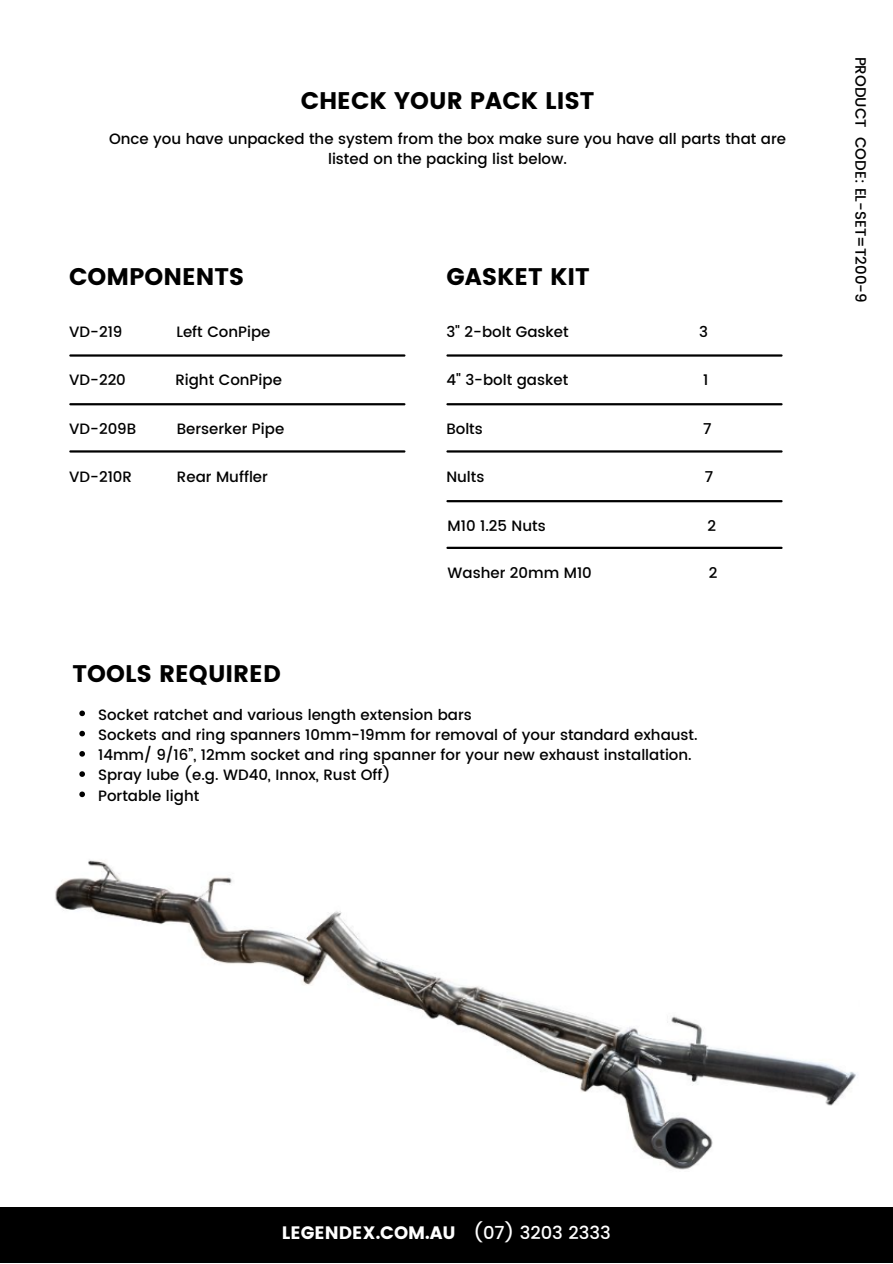
<style>
.page{position:relative;width:893px;height:1264px;background:#fff}
.page>*{position:absolute;margin:0;border:0;box-sizing:border-box;transform-origin:0 0}
.t1{font:24px "Poppins";color:#000}
.t2{font:18px "Poppins";color:#fff}
.t3{font:500 15px/20.2px "Poppins";color:#000;text-align:center}
.s1{font-weight:500}
</style>
<div class="page">
<div style="left:0;top:1207px;width:892px;height:55px;background:#000"></div>
<hr style="left:70px;top:354px;width:334px;height:2px;background:#000">
<hr style="left:70px;top:403px;width:334px;height:2px;background:#000">
<hr style="left:70px;top:450px;width:334px;height:2px;background:#000">
<hr style="left:447px;top:354px;width:334px;height:2px;background:#000">
<hr style="left:447px;top:403px;width:334px;height:2px;background:#000">
<hr style="left:447px;top:450px;width:334px;height:2px;background:#000">
<hr style="left:447px;top:500px;width:334px;height:2px;background:#000">
<hr style="left:447px;top:546px;width:334px;height:3px;background:#000">
<img style="left:55px;top:860px;width:801px;height:310px">
<svg style="left:79px;top:710px;width:6px;height:6px"></svg>
<svg style="left:79px;top:730px;width:6px;height:6px"></svg>
<svg style="left:79px;top:751px;width:6px;height:5px"></svg>
<svg style="left:79px;top:771px;width:6px;height:6px"></svg>
<svg style="left:79px;top:791px;width:6px;height:6px"></svg>
<h1 class="t1" style="left:300px;top:87px;width:295px">CHECK YOUR PACK LIST</h1>
<p class="t3" style="left:109px;top:129px;width:678px">Once you have unpacked the system from the box make sure you have all parts that are listed on the packing list below.</p>
<h1 class="t1" style="left:69px;top:262px;width:177px">COMPONENTS</h1>
<p class="t3" style="left:69px;top:322px;width:55px">VD-219</p>
<p class="t3" style="left:176px;top:322px;width:96px">Left ConPipe</p>
<p class="t3" style="left:69px;top:370px;width:58px">VD-220</p>
<p class="t3" style="left:175px;top:370px;width:108px">Right ConPipe</p>
<p class="t3" style="left:69px;top:418px;width:68px">VD-209B</p>
<p class="t3" style="left:177px;top:418px;width:109px">Berserker Pipe</p>
<p class="t3" style="left:69px;top:466px;width:64px">VD-210R</p>
<p class="t3" style="left:177px;top:466px;width:92px">Rear Muffler</p>
<h1 class="t1" style="left:73px;top:659px;width:209px">TOOLS REQUIRED</h1>
<h1 class="t1" style="left:446px;top:262px;width:145px">GASKET KIT</h1>
<p class="t3" style="left:446px;top:322px;width:124px">3" 2-bolt Gasket</p>
<p class="t3" style="left:699px;top:322px;width:10px">3</p>
<p class="t3" style="left:446px;top:370px;width:123px">4" 3-bolt gasket</p>
<p class="t3" style="left:703px;top:370px;width:7px">1</p>
<p class="t3" style="left:446px;top:418px;width:38px">Bolts</p>
<p class="t3" style="left:703px;top:418px;width:10px">7</p>
<p class="t3" style="left:446px;top:466px;width:40px">Nults</p>
<p class="t3" style="left:704px;top:466px;width:10px">7</p>
<p class="t3" style="left:447px;top:516px;width:100px">M10 1.25 Nuts</p>
<p class="t3" style="left:707px;top:516px;width:10px">2</p>
<p class="t3" style="left:447px;top:562px;width:146px">Washer 20mm M10</p>
<p class="t3" style="left:708px;top:562px;width:10px">2</p>
<p class="t3" style="left:98px;top:704px;width:601px;text-align:left">Socket ratchet and various length extension bars<br>Sockets and ring spanners 10mm-19mm for removal of your standard exhaust.<br>14mm/ 9/16”, 12mm socket and ring spanner for your new exhaust installation.<br>Spray lube (e.g. WD40, Innox, Rust Off)<br>Portable light</p>
<p class="t3" style="left:870px;top:57px;width:247px;rotate:90deg">PRODUCT CODE: EL-SET=T200-9</p>
<p class="t2" style="left:282px;top:1222px;width:330px">LEGENDEX.COM.AU <span class="s1">(07) 3203 2333</span></p>
</div>
